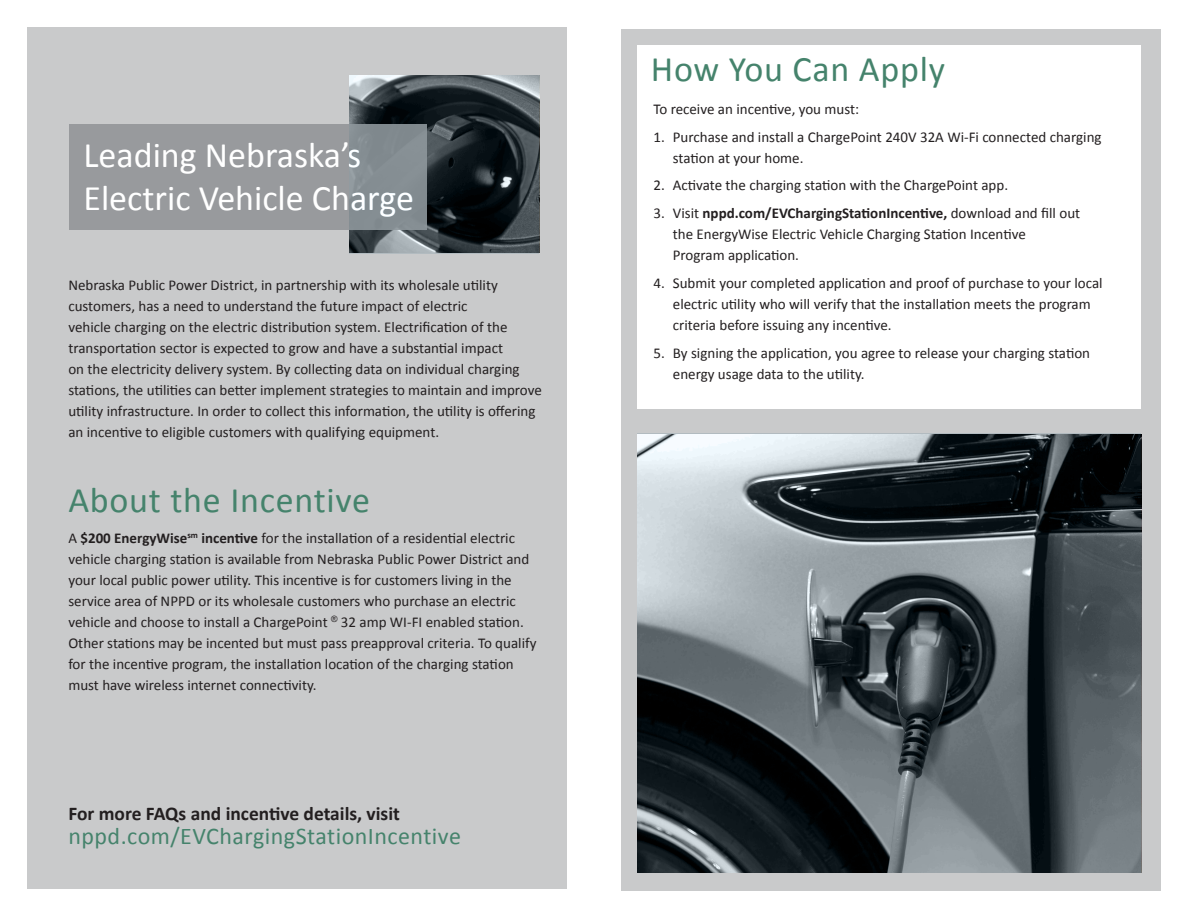
<style>
.page{position:relative;width:1188px;height:918px;background:#fff}
.page>*{position:absolute;margin:0;border:0;box-sizing:border-box;transform-origin:0 0}
.t1{font:36px "Calibri";color:#fff}
.t2{font:36px "Calibri";letter-spacing:.02em;color:#45836c}
.t3{font:24px "Calibri";letter-spacing:.02em;color:#45836c}
.t4{font:700 19.5px "Calibri";color:#231f20}
.t5{font:15px/21px "Calibri";color:#231f20}
.s1{font-weight:700}
</style>
<div class="page">
<div style="left:621px;top:29px;width:540px;height:862px;background:#c9cacb"></div>
<div style="left:637px;top:45px;width:504px;height:364px;background:#fff"></div>
<div style="left:27px;top:27px;width:540px;height:862px;background:#c9cacb"></div>
<div style="left:69px;top:124px;width:358px;height:105px;background:#939598"></div>
<svg style="left:349px;top:75px;width:190px;height:178px"></svg>
<svg style="left:637px;top:434px;width:504px;height:439px"></svg>
<p class="t1" style="left:84px;top:132px;width:280px">Leading Nebraska’s</p>
<p class="t1" style="left:84px;top:175px;width:332px">Electric Vehicle Charge</p>
<p class="t5" style="left:68px;top:275px;width:475px">Nebraska Public Power District, in partnership with its wholesale utility customers, has a need to understand the future impact of electric<br>vehicle charging on the electric distribution system. Electrification of the transportation sector is expected to grow and have a substantial impact<br>on the electricity delivery system. By collecting data on individual charging stations, the utilities can better implement strategies to maintain and improve utility infrastructure. In order to collect this information, the utility is offering an incentive to eligible customers with qualifying equipment.</p>
<p class="t2" style="left:68px;top:477px;width:303px">About the Incentive</p>
<p class="t5" style="left:68px;top:527px;width:470px">A <span class="s1">$200 EnergyWise</span><sup>sm</sup> <span class="s1">incentive</span> for the installation of a residential electric vehicle charging station is available from Nebraska Public Power District and your local public power utility. This incentive is for customers living in the service area of NPPD or its wholesale customers who purchase an electric vehicle and choose to install a ChargePoint <sup>®</sup> 32 amp WI-FI enabled station.<br>Other stations may be incented but must pass preapproval criteria. To qualify for the incentive program, the installation location of the charging station must have wireless internet connectivity.</p>
<p class="t4" style="left:68px;top:801px;width:333px">For more FAQs and incentive details, visit</p>
<p class="t3" style="left:68px;top:821px;width:394px">nppd.com/EVChargingStationIncentive</p>
<p class="t2" style="left:651px;top:46px;width:296px">How You Can Apply</p>
<p class="t5" style="left:653px;top:98px;width:207px">To receive an incentive, you must:</p>
<p class="t5" style="left:673px;top:126px;width:430px;text-indent:-20px">1. Purchase and install a ChargePoint 240V 32A Wi-Fi connected charging station at your home.</p>
<p class="t5" style="left:653px;top:175px;width:356px">2. Activate the charging station with the ChargePoint app.</p>
<p class="t5" style="left:673px;top:203px;width:409px;text-indent:-20px">3. Visit <span class="s1">nppd.com/EVChargingStationIncentive,</span> download and fill out the EnergyWise Electric Vehicle Charging Station Incentive<br>Program application.</p>
<p class="t5" style="left:673px;top:272px;width:431px;text-indent:-20px">4. Submit your completed application and proof of purchase to your local electric utility who will verify that the installation meets the program criteria before issuing any incentive.</p>
<p class="t5" style="left:673px;top:342px;width:419px;text-indent:-20px">5. By signing the application, you agree to release your charging station energy usage data to the utility.</p>
</div>
